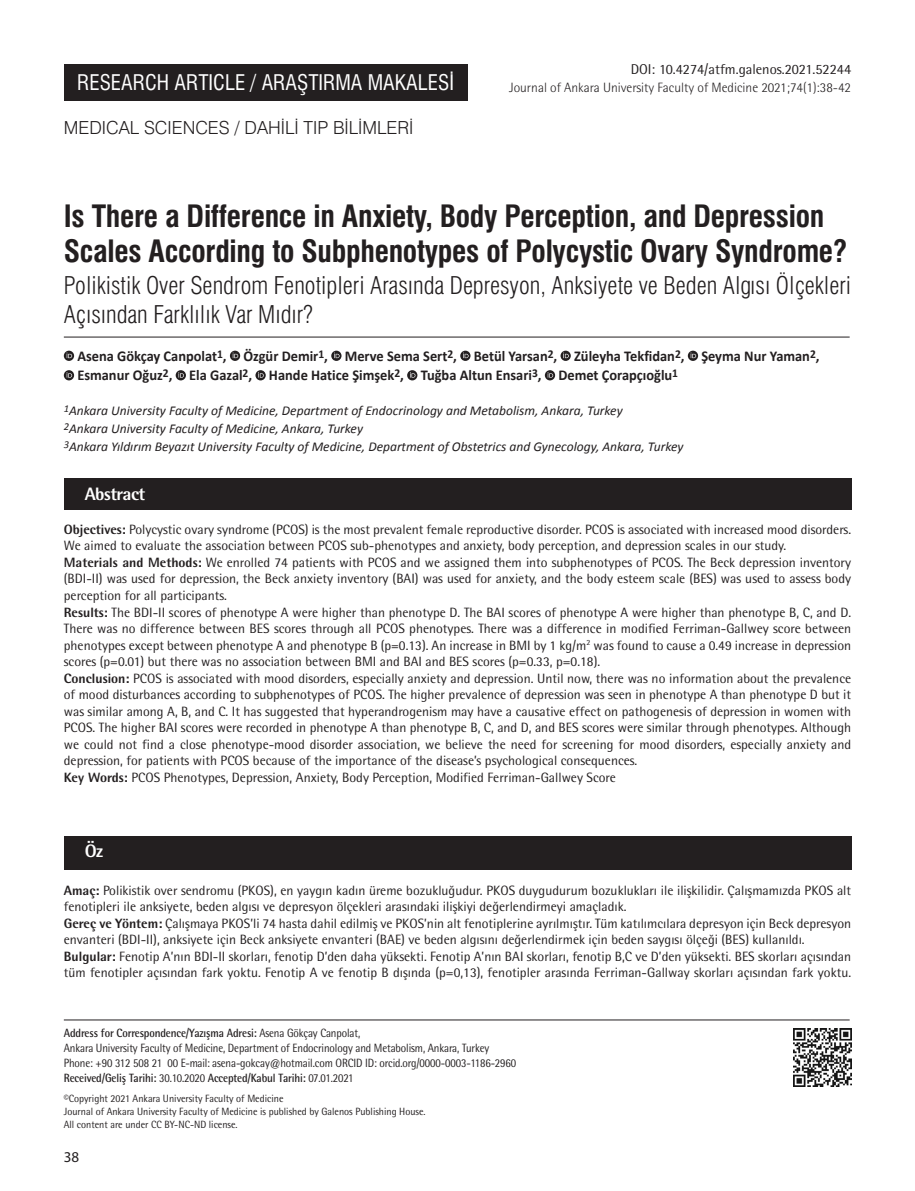
<style>
.page{position:relative;width:915px;height:1191px;background:#fff}
.page>*{position:absolute;margin:0;border:0;box-sizing:border-box;transform-origin:0 0}
.BASLIK{font:30px/34.5px "Swiss Condensed Bold Tr";letter-spacing:-.01em;color:#231f20}
._2__BASLIK{font:24px/28.5px "Swiss Condensed Light Tr";color:#231f20}
.t1{font:21px "Swiss Condensed Tr";color:#fff}
.t2{font:18px "Swiss Light Tr";color:#231f20}
.t3{font:800 18px "Rotis Semi Sans Std";letter-spacing:-.025em;color:#fff}
.YAZARLAR{font:700 15px/19.5px "Calibri";color:#231f20;scale:.96 1}
.t4{font:15px "Myriad Pro";color:#231f20}
.t5{font:14.25px "Rotis Semi Sans Std";color:#231f20}
.OZET{font:13.5px/16.5px "Rotis Semi Sans Std";color:#231f20}
.KURUM{font:italic 13.5px "Calibri";color:#231f20}
.sayfa_no{font:300 13.5px "Rotis Semi Sans Std";color:#231f20}
.t6{font:12px "Rotis Semi Sans Std";letter-spacing:-.01em;color:#231f20;scale:.9 1}
.t7{font:700 12px "Rotis Semi Sans Std";letter-spacing:-.01em;color:#231f20;scale:.9 1}
.t8{font:10.5px/12.6px "Rotis Semi Sans Std";color:#231f20;scale:.95 1}
.s1{font-weight:800}
.s2{font-weight:400}
</style>
<div class="page">
<div style="left:64px;top:64px;width:403px;height:37px;background:#231f20"></div>
<hr style="left:64px;top:1019px;width:785px;height:1px;background:#231f20">
<img style="left:793px;top:1028px;width:57px;height:58px">
<div style="left:64px;top:478px;width:786px;height:31px;background:#231f20"></div>
<hr style="left:64px;top:337px;width:785px;height:1px;background:#231f20">
<div style="left:64px;top:836px;width:786px;height:33px;background:#231f20"></div>
<svg style="left:64px;top:351px;width:10px;height:10px"></svg>
<svg style="left:67px;top:352px;width:5px;height:6px"></svg>
<svg style="left:230px;top:351px;width:10px;height:10px"></svg>
<svg style="left:232px;top:352px;width:6px;height:6px"></svg>
<svg style="left:331px;top:351px;width:10px;height:10px"></svg>
<svg style="left:334px;top:352px;width:5px;height:6px"></svg>
<svg style="left:460px;top:351px;width:10px;height:10px"></svg>
<svg style="left:463px;top:352px;width:5px;height:6px"></svg>
<svg style="left:560px;top:351px;width:10px;height:10px"></svg>
<svg style="left:563px;top:352px;width:5px;height:6px"></svg>
<svg style="left:687px;top:351px;width:10px;height:10px"></svg>
<svg style="left:690px;top:352px;width:6px;height:6px"></svg>
<svg style="left:64px;top:370px;width:10px;height:10px"></svg>
<svg style="left:67px;top:372px;width:5px;height:6px"></svg>
<div style="left:176px;top:370px;width:10px;height:10px;background:#231f20;border-radius:50%"></div>
<svg style="left:178px;top:372px;width:6px;height:6px"></svg>
<svg style="left:255px;top:370px;width:10px;height:10px"></svg>
<svg style="left:258px;top:372px;width:6px;height:6px"></svg>
<svg style="left:407px;top:370px;width:10px;height:10px"></svg>
<svg style="left:410px;top:372px;width:5px;height:6px"></svg>
<svg style="left:544px;top:370px;width:11px;height:10px"></svg>
<svg style="left:547px;top:372px;width:6px;height:6px"></svg>
<h3 class="t1" style="left:77px;top:70px;width:378px">RESEARCH ARTICLE / ARAŞTIRMA MAKALESİ</h3>
<p class="t2" style="left:64px;top:116px;width:351px">MEDICAL SCIENCES / DAHİLİ TIP BİLİMLERİ</p>
<p class="t5" style="left:630px;top:60px;width:222px">DOI: 10.4274/atfm.galenos.2021.52244</p>
<p class="sayfa_no" style="left:509px;top:79px;width:343px">Journal of Ankara University Faculty of Medicine 2021;74(1):38-42</p>
<p class="BASLIK" style="left:64px;top:199px;width:785px">Is There a Difference in Anxiety, Body Perception, and Depression<br>Scales According to Subphenotypes of Polycystic Ovary Syndrome?</p>
<p class="_2__BASLIK" style="left:64px;top:271px;width:788px">Polikistik Over Sendrom Fenotipleri Arasında Depresyon, Anksiyete ve Beden Algısı Ölçekleri<br>Açısından Farklılık Var Mıdır?</p>
<p class="YAZARLAR" style="left:77px;top:346px;width:774px">Asena Gökçay Canpolat<sup>1</sup>, Özgür Demir<sup>1</sup>, Merve Sema Sert<sup>2</sup>, Betül Yarsan<sup>2</sup>, Züleyha Tekfidan<sup>2</sup>, Şeyma Nur Yaman<sup>2</sup>,<br>Esmanur Oğuz<sup>2</sup>, Ela Gazal<sup>2</sup>, Hande Hatice Şimşek<sup>2</sup>, Tuğba Altun Ensari<sup>3</sup>, Demet Çorapçıoğlu<sup>1</sup></p>
<p class="KURUM" style="left:64px;top:401px;width:560px"><sup>1</sup>Ankara University Faculty of Medicine, Department of Endocrinology and Metabolism, Ankara, Turkey</p>
<p class="KURUM" style="left:64px;top:419px;width:300px"><sup>2</sup>Ankara University Faculty of Medicine, Ankara, Turkey</p>
<p class="KURUM" style="left:64px;top:437px;width:621px"><sup>3</sup>Ankara Yıldırım Beyazıt University Faculty of Medicine, Department of Obstetrics and Gynecology, Ankara, Turkey</p>
<p class="t3" style="left:85px;top:482px;width:62px">Abstract</p>
<p class="OZET" style="left:64px;top:521px;width:788px"><span class="s1">Objectives:</span> Polycystic ovary syndrome (PCOS) is the most prevalent female reproductive disorder. PCOS is associated with increased mood disorders.<br>We aimed to evaluate the association between PCOS sub-phenotypes and anxiety, body perception, and depression scales in our study.</p>
<p class="OZET" style="left:64px;top:554px;width:788px;text-align:justify"><span class="s1">Materials and Methods:</span> We enrolled 74 patients with PCOS and we assigned them into subphenotypes of PCOS. The Beck depression inventory (BDI-II) was used for depression, the Beck anxiety inventory (BAI) was used for anxiety, and the body esteem scale (BES) was used to assess body perception for all participants.</p>
<p class="OZET" style="left:64px;top:603px;width:788px;text-align:justify"><span class="s1">Results:</span> The BDI-II scores of phenotype A were higher than phenotype D. The BAI scores of phenotype A were higher than phenotype B, C, and D.<br>There was no difference between BES scores through all PCOS phenotypes. There was a difference in modified Ferriman-Gallwey score between phenotypes except between phenotype A and phenotype B (p=0.13). An increase in BMI by 1 kg/m<sup>2</sup> was found to cause a 0.49 increase in depression scores (p=0.01) but there was no association between BMI and BAI and BES scores (p=0.33, p=0.18).</p>
<p class="OZET" style="left:64px;top:669px;width:788px;text-align:justify"><span class="s1">Conclusion:</span> PCOS is associated with mood disorders, especially anxiety and depression. Until now, there was no information about the prevalence of mood disturbances according to subphenotypes of PCOS. The higher prevalence of depression was seen in phenotype A than phenotype D but it was similar among A, B, and C. It has suggested that hyperandrogenism may have a causative effect on pathogenesis of depression in women with PCOS. The higher BAI scores were recorded in phenotype A than phenotype B, C, and D, and BES scores were similar through phenotypes. Although we could not find a close phenotype-mood disorder association, we believe the need for screening for mood disorders, especially anxiety and depression, for patients with PCOS because of the importance of the disease’s psychological consequences.</p>
<p class="OZET" style="left:64px;top:768px;width:553px"><span class="s1">Key Words:</span> PCOS Phenotypes, Depression, Anxiety, Body Perception, Modified Ferriman-Gallwey Score</p>
<p class="t3" style="left:85px;top:839px;width:20px">Öz</p>
<p class="OZET" style="left:64px;top:881px;width:788px"><span class="s1">Amaç:</span> Polikistik over sendromu (PKOS), en yaygın kadın üreme bozukluğudur. PKOS duygudurum bozuklukları ile ilişkilidir. Çalışmamızda PKOS alt fenotipleri ile anksiyete, beden algısı ve depresyon ölçekleri arasındaki ilişkiyi değerlendirmeyi amaçladık.</p>
<p class="OZET" style="left:64px;top:914px;width:788px"><span class="s1">Gereç ve Yöntem:</span> Çalışmaya PKOS’li 74 hasta dahil edilmiş ve PKOS’nin alt fenotiplerine ayrılmıştır. Tüm katılımcılara depresyon için Beck depresyon envanteri (BDI-II), anksiyete için Beck anksiyete envanteri (BAE) ve beden algısını değerlendirmek için beden saygısı ölçeği (BES) kullanıldı.</p>
<p class="OZET" style="left:64px;top:947px;width:788px"><span class="s1">Bulgular:</span> Fenotip A’nın BDI-II skorları, fenotip D’den daha yüksekti. Fenotip A’nın BAI skorları, fenotip B,C ve D’den yüksekti. BES skorları açısından tüm fenotipler açısından fark yoktu. Fenotip A ve fenotip B dışında (p=0,13), fenotipler arasında Ferriman-Gallway skorları açısından fark yoktu.</p>
<p class="t7" style="left:64px;top:1025px;width:331px">Address for Correspondence/Yazışma Adresi: <span class="s2">Asena Gökçay Canpolat,</span></p>
<p class="t6" style="left:64px;top:1040px;width:474px">Ankara University Faculty of Medicine, Department of Endocrinology and Metabolism, Ankara, Turkey</p>
<p class="t6" style="left:64px;top:1055px;width:504px">Phone: +90 312 508 21 00 E-mail: asena-gokcay@hotmail.com ORCID ID: orcid.org/0000-0003-1186-2960</p>
<p class="t7" style="left:64px;top:1070px;width:323px">Received/Geliş Tarihi: <span class="s2">30.10.2020</span> Accepted/Kabul Tarihi: <span class="s2">07.01.2021</span></p>
<p class="t8" style="left:64px;top:1092px;width:382px">©️Copyright 2021 Ankara University Faculty of Medicine<br>Journal of Ankara University Faculty of Medicine is published by Galenos Publishing House.<br>All content are under CC BY-NC-ND license.</p>
<p class="t4" style="left:64px;top:1147px;width:17px">38</p>
</div>
